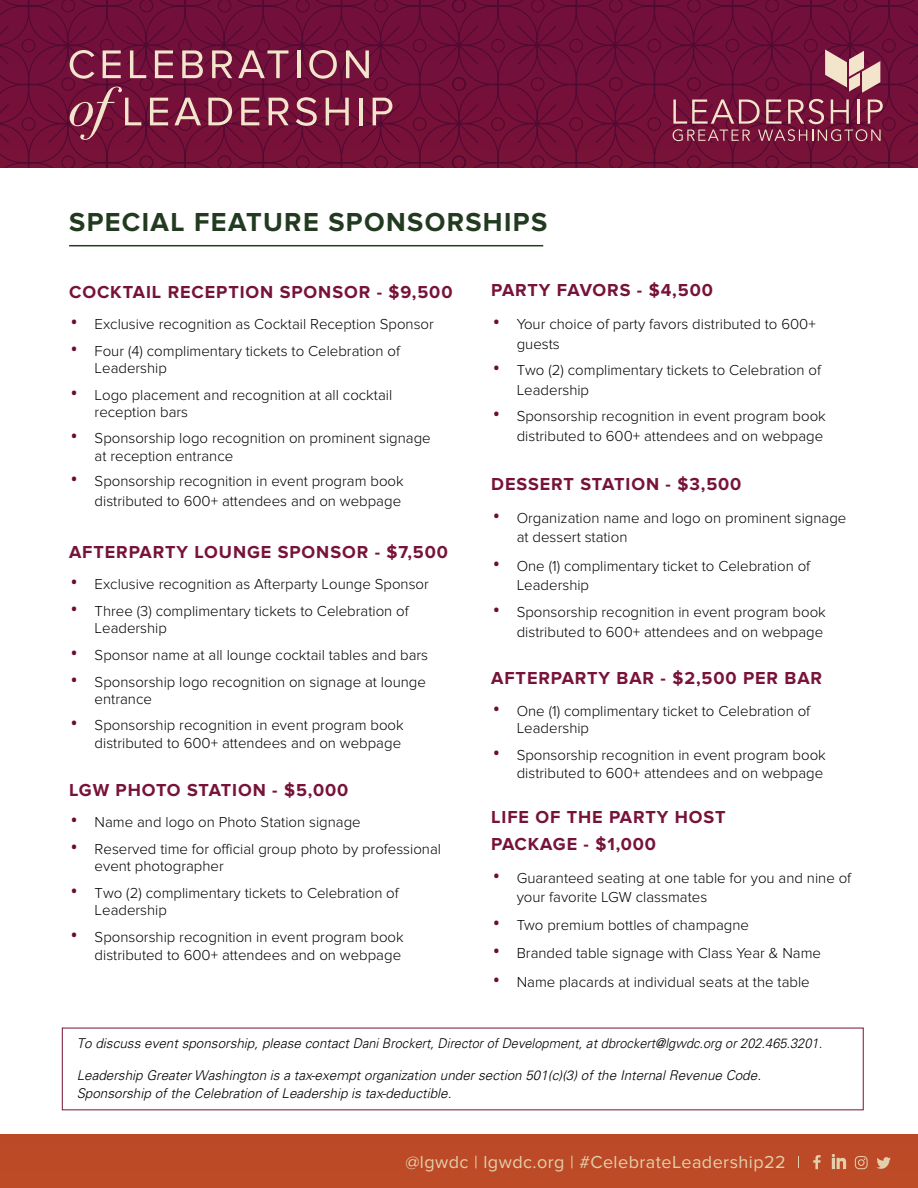
<style>
.page{position:relative;width:918px;height:1188px;background:#bd4a27}
.page>*{position:absolute;margin:0;border:0;box-sizing:border-box;transform-origin:0 0}
.t1{font:700 27px "Proxima Nova";letter-spacing:.05em;color:#223b20}
.t2{font:700 18px/26.2px "Proxima Nova";letter-spacing:.05em;color:#771239}
.t3{font:18px "Proxima Nova";letter-spacing:.025em;color:#e3cfab}
.t4{font:300 15px/17.2px "Proxima Nova";color:#000}
.t5{font:300 15px/19.5px "Proxima Nova";color:#060000}
.t6{font:italic 300 13.5px/18px "Univers LT Std";color:#000101}
.t7{font:13.5px "Univers LT 45 Lt Obl";color:#000101}
.s1{font-family:"Open Sans";font-weight:400;font-size:19.5px;color:#690d38}
</style>
<div class="page">
<svg style="left:0;top:0;width:918px;height:168px;background:#700f39"></svg>
<div style="left:0;top:168px;width:918px;height:966px;background:#fff"></div>
<svg style="left:673px;top:99px;width:210px;height:42px;background:#8d3d57"></svg>
<svg style="left:825px;top:50px;width:55px;height:43px;background:#b8878c"></svg>
<hr style="left:69px;top:245px;width:474px;height:1px;background:#243c21">
<svg style="left:70px;top:50px;width:24px;height:29px"></svg>
<svg style="left:103px;top:50px;width:18px;height:28px"></svg>
<svg style="left:130px;top:50px;width:16px;height:28px"></svg>
<svg style="left:155px;top:50px;width:18px;height:28px"></svg>
<svg style="left:182px;top:50px;width:21px;height:28px"></svg>
<svg style="left:212px;top:50px;width:20px;height:28px"></svg>
<svg style="left:238px;top:50px;width:50px;height:28px"></svg>
<hr style="left:297px;top:50px;width:3px;height:28px;background:#f2e5cc">
<svg style="left:309px;top:50px;width:28px;height:29px"></svg>
<svg style="left:346px;top:50px;width:23px;height:28px"></svg>
<svg style="left:70px;top:87px;width:71px;height:53px;background:#86304f"></svg>
<svg style="left:150px;top:98px;width:18px;height:27px"></svg>
<svg style="left:174px;top:98px;width:27px;height:27px"></svg>
<svg style="left:208px;top:98px;width:24px;height:27px"></svg>
<svg style="left:241px;top:98px;width:18px;height:27px"></svg>
<svg style="left:269px;top:98px;width:20px;height:27px"></svg>
<svg style="left:296px;top:97px;width:21px;height:29px"></svg>
<svg style="left:326px;top:98px;width:23px;height:27px"></svg>
<hr style="left:359px;top:98px;width:3px;height:27px;background:#f2e5cc">
<svg style="left:373px;top:98px;width:19px;height:27px"></svg>
<svg style="left:813px;top:1155px;width:8px;height:14px"></svg>
<svg style="left:832px;top:1154px;width:14px;height:15px"></svg>
<svg style="left:855px;top:1156px;width:13px;height:13px"></svg>
<svg style="left:876px;top:1157px;width:15px;height:12px"></svg>
<h1 class="t1" style="left:69px;top:206px;width:480px">SPECIAL FEATURE SPONSORSHIPS</h1>
<p class="t2" style="left:69px;top:279px;width:385px">COCKTAIL RECEPTION SPONSOR - $9,500</p>
<p class="t5" style="left:71px;top:315px;width:365px"><span class="s1">•</span> Exclusive recognition as Cocktail Reception Sponsor</p>
<p class="t4" style="left:95px;top:342px;width:307px;text-indent:-24px"><span class="s1">•</span> Four (4) complimentary tickets to Celebration of<br>Leadership</p>
<p class="t4" style="left:95px;top:386px;width:299px;text-indent:-24px"><span class="s1">•</span> Logo placement and recognition at all cocktail reception bars</p>
<p class="t4" style="left:95px;top:430px;width:338px;text-indent:-24px"><span class="s1">•</span> Sponsorship logo recognition on prominent signage at reception entrance</p>
<p class="t4" style="left:71px;top:472px;width:335px;line-height:19.5px;text-align:right"><span class="s1">•</span> Sponsorship recognition in event program book distributed to 600+ attendees and on webpage</p>
<p class="t2" style="left:69px;top:539px;width:380px">AFTERPARTY LOUNGE SPONSOR - $7,500</p>
<p class="t5" style="left:71px;top:575px;width:360px"><span class="s1">•</span> Exclusive recognition as Afterparty Lounge Sponsor</p>
<p class="t4" style="left:95px;top:603px;width:316px;text-indent:-24px"><span class="s1">•</span> Three (3) complimentary tickets to Celebration of<br>Leadership</p>
<p class="t4" style="left:71px;top:646px;width:359px"><span class="s1">•</span> Sponsor name at all lounge cocktail tables and bars</p>
<p class="t4" style="left:95px;top:673px;width:333px;text-indent:-24px"><span class="s1">•</span> Sponsorship logo recognition on signage at lounge entrance</p>
<p class="t4" style="left:71px;top:717px;width:335px;line-height:18px;text-align:right"><span class="s1">•</span> Sponsorship recognition in event program book distributed to 600+ attendees and on webpage</p>
<p class="t2" style="left:69px;top:777px;width:281px">LGW PHOTO STATION - $5,000</p>
<p class="t5" style="left:71px;top:813px;width:292px"><span class="s1">•</span> Name and logo on Photo Station signage</p>
<p class="t4" style="left:95px;top:841px;width:348px;text-indent:-24px"><span class="s1">•</span> Reserved time for official group photo by professional event photographer</p>
<p class="t4" style="left:95px;top:884px;width:306px;text-indent:-24px"><span class="s1">•</span> Two (2) complimentary tickets to Celebration of<br>Leadership</p>
<p class="t4" style="left:71px;top:928px;width:335px;line-height:18px;text-align:right"><span class="s1">•</span> Sponsorship recognition in event program book distributed to 600+ attendees and on webpage</p>
<p class="t2" style="left:491px;top:278px;width:223px">PARTY FAVORS - $4,500</p>
<p class="t4" style="left:517px;top:315px;width:301px;line-height:19.5px;text-indent:-24px"><span class="s1">•</span> Your choice of party favors distributed to 600+ guests</p>
<p class="t4" style="left:517px;top:361px;width:306px;line-height:19.5px;text-indent:-24px"><span class="s1">•</span> Two (2) complimentary tickets to Celebration of<br>Leadership</p>
<p class="t4" style="left:493px;top:407px;width:335px;line-height:19.5px;text-align:right"><span class="s1">•</span> Sponsorship recognition in event program book distributed to 600+ attendees and on webpage</p>
<p class="t2" style="left:491px;top:471px;width:252px">DESSERT STATION - $3,500</p>
<p class="t5" style="left:517px;top:508px;width:331px;text-indent:-24px"><span class="s1">•</span> Organization name and logo on prominent signage at dessert station</p>
<p class="t4" style="left:517px;top:556px;width:295px;line-height:19.5px;text-indent:-24px"><span class="s1">•</span> One (1) complimentary ticket to Celebration of<br>Leadership</p>
<p class="t4" style="left:493px;top:603px;width:335px;line-height:19.5px;text-align:right"><span class="s1">•</span> Sponsorship recognition in event program book distributed to 600+ attendees and on webpage</p>
<p class="t2" style="left:491px;top:665px;width:332px">AFTERPARTY BAR - $2,500 PER BAR</p>
<p class="t4" style="left:517px;top:702px;width:295px;text-indent:-24px"><span class="s1">•</span> One (1) complimentary ticket to Celebration of<br>Leadership</p>
<p class="t4" style="left:493px;top:746px;width:335px;line-height:18px;text-align:right"><span class="s1">•</span> Sponsorship recognition in event program book distributed to 600+ attendees and on webpage</p>
<p class="t2" style="left:491px;top:805px;width:236px">LIFE OF THE PARTY HOST<br>PACKAGE - $1,000</p>
<p class="t5" style="left:517px;top:868px;width:336px;text-indent:-24px"><span class="s1">•</span> Guaranteed seating at one table for you and nine of your favorite LGW classmates</p>
<p class="t4" style="left:493px;top:917px;width:258px"><span class="s1">•</span> Two premium bottles of champagne</p>
<p class="t4" style="left:493px;top:945px;width:330px"><span class="s1">•</span> Branded table signage with Class Year &amp; Name</p>
<p class="t4" style="left:493px;top:973px;width:319px"><span class="s1">•</span> Name placards at individual seats at the table</p>
<p class="t7" style="left:77px;top:1036px;width:747px">To discuss event sponsorship, please contact Dani Brockert, Director of Development, at dbrockert@lgwdc.org or 202.465.3201.</p>
<p class="t6" style="left:77px;top:1066px;width:686px">Leadership Greater Washington is a tax-exempt organization under section 501(c)(3) of the Internal Revenue Code.<br>Sponsorship of the Celebration of Leadership is tax-deductible.</p>
<p class="t3" style="left:405px;top:1152px;width:382px">@lgwdc | lgwdc.org | #CelebrateLeadership22</p>
</div>
